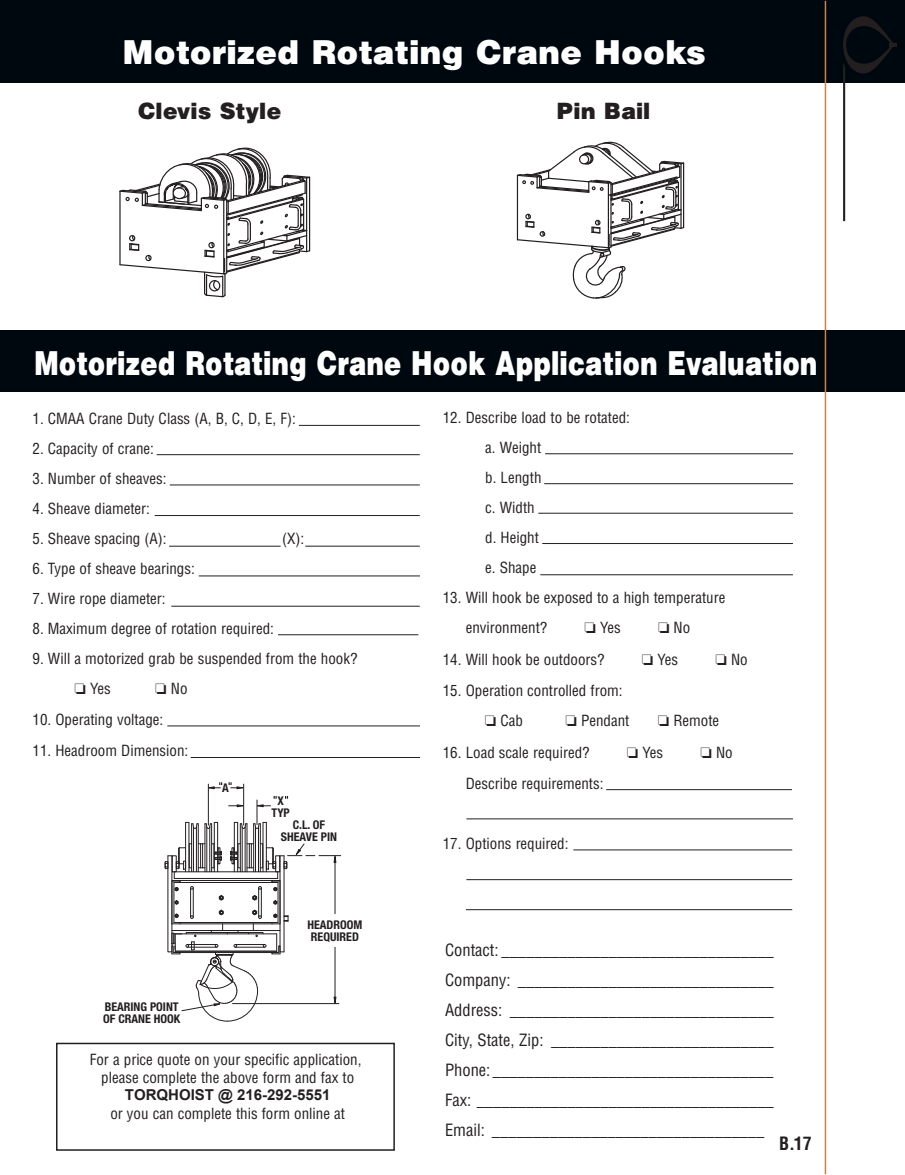
<style>
.page{position:relative;width:905px;height:1175px;background:#fff}
.page>*{position:absolute;margin:0;border:0;box-sizing:border-box;transform-origin:0 0}
.t1{font:33px "Cg Triumvirate Bl";color:#fff;scale:.8 1}
.t2{font:33px "Cg Triumvirate Bl";color:#fff}
.t3{font:22.5px "Cg Triumvirate Bl";color:#231f20}
.t4{font:700 condensed 18px "Helvetica";color:#231f20}
.t5{font:condensed 16.5px/30px "Helvetica";color:#231f20;text-align:justify}
.t6{font:condensed 15px/30px "Helvetica";color:#231f20}
.t7{font:700 condensed 12px/12px "Helvetica Neue";color:#231f20;text-align:center}
.s1{font-family:"Arial";font-weight:700;font-stretch:normal}
.s2{color:#fff}
</style>
<div class="page">
<div style="left:0;top:0;width:904px;height:83px;background:#00080f"></div>
<hr style="left:171px;top:606px;width:249px;height:1px;background:#231f20">
<hr style="left:199px;top:575px;width:221px;height:1px;background:#231f20">
<hr style="left:155px;top:515px;width:265px;height:1px;background:#231f20">
<hr style="left:170px;top:484px;width:250px;height:1px;background:#231f20">
<hr style="left:157px;top:454px;width:263px;height:1px;background:#231f20">
<hr style="left:299px;top:425px;width:121px;height:1px;background:#231f20">
<hr style="left:305px;top:546px;width:115px;height:1px;background:#231f20">
<hr style="left:169px;top:546px;width:111px;height:1px;background:#231f20">
<hr style="left:278px;top:634px;width:140px;height:1px;background:#231f20">
<hr style="left:542px;top:543px;width:251px;height:1px;background:#231f20">
<hr style="left:544px;top:483px;width:249px;height:1px;background:#231f20">
<hr style="left:545px;top:453px;width:248px;height:1px;background:#231f20">
<hr style="left:167px;top:725px;width:253px;height:1px;background:#231f20">
<hr style="left:191px;top:757px;width:229px;height:1px;background:#231f20">
<hr style="left:538px;top:513px;width:255px;height:1px;background:#231f20">
<hr style="left:540px;top:574px;width:253px;height:1px;background:#231f20">
<hr style="left:245px;top:827px;width:1px;height:44px;background:#231f20">
<hr style="left:246px;top:823px;width:1px;height:48px;background:#231f20">
<hr style="left:258px;top:827px;width:1px;height:44px;background:#231f20">
<hr style="left:255px;top:827px;width:1px;height:44px;background:#231f20">
<hr style="left:253px;top:823px;width:1px;height:48px;background:#231f20">
<hr style="left:260px;top:823px;width:1px;height:48px;background:#231f20">
<hr style="left:266px;top:822px;width:1px;height:49px;background:#231f20">
<hr style="left:262px;top:822px;width:1px;height:49px;background:#231f20">
<hr style="left:211px;top:823px;width:1px;height:48px;background:#231f20">
<hr style="left:204px;top:823px;width:1px;height:48px;background:#231f20">
<hr style="left:206px;top:827px;width:1px;height:44px;background:#231f20">
<hr style="left:209px;top:827px;width:1px;height:44px;background:#231f20">
<hr style="left:242px;top:827px;width:1px;height:44px;background:#231f20">
<hr style="left:240px;top:823px;width:1px;height:48px;background:#231f20">
<hr style="left:191px;top:823px;width:1px;height:48px;background:#231f20">
<hr style="left:198px;top:823px;width:1px;height:48px;background:#231f20">
<hr style="left:196px;top:827px;width:1px;height:44px;background:#231f20">
<hr style="left:193px;top:827px;width:1px;height:44px;background:#231f20">
<hr style="left:185px;top:822px;width:1px;height:49px;background:#231f20">
<hr style="left:188px;top:822px;width:1px;height:49px;background:#231f20">
<hr style="left:217px;top:822px;width:1px;height:49px;background:#231f20">
<hr style="left:214px;top:822px;width:1px;height:49px;background:#231f20">
<hr style="left:237px;top:822px;width:1px;height:49px;background:#231f20">
<hr style="left:234px;top:822px;width:1px;height:49px;background:#231f20">
<svg style="left:185px;top:822px;width:13px;height:7px"></svg>
<svg style="left:205px;top:822px;width:13px;height:7px"></svg>
<hr style="left:208px;top:784px;width:1px;height:41px;background:#231f20">
<hr style="left:243px;top:784px;width:1px;height:41px;background:#231f20">
<svg style="left:207px;top:782px;width:15px;height:7px"></svg>
<svg style="left:228px;top:782px;width:17px;height:7px"></svg>
<svg style="left:229px;top:796px;width:47px;height:33px"></svg>
<svg style="left:165px;top:842px;width:176px;height:180px"></svg>
<svg style="left:119px;top:147px;width:192px;height:151px"></svg>
<svg style="left:516px;top:141px;width:169px;height:158px"></svg>
<div style="left:0;top:330px;width:904px;height:61px;background:#00080f"></div>
<hr style="left:466px;top:818px;width:327px;height:1px;background:#231f20">
<hr style="left:606px;top:789px;width:186px;height:1px;background:#231f20">
<hr style="left:573px;top:849px;width:219px;height:1px;background:#231f20">
<hr style="left:466px;top:879px;width:326px;height:1px;background:#231f20">
<hr style="left:466px;top:909px;width:326px;height:1px;background:#231f20">
<div style="left:56px;top:1042px;width:339px;height:108px;border:2px solid #231f20"></div>
<hr style="left:824px;top:1px;width:2px;height:1173px;background:#f47421">
<svg style="left:843px;top:16px;width:53px;height:205px"></svg>
<p class="t2" style="left:123px;top:40px;width:585px">Motorized Rotating Crane Hooks</p>
<p class="t3" style="left:138px;top:103px;width:145px">Clevis Style</p>
<p class="t3" style="left:556px;top:102px;width:95px">Pin Bail</p>
<p class="t1" style="left:34px;top:351px;width:980px">Motorized Rotating Crane Hook Application Evaluation</p>
<p class="t6" style="left:33px;top:404px;width:265px">1. CMAA Crane Duty Class (A, B, C, D, E, F):</p>
<p class="t6" style="left:33px;top:434px;width:123px">2. Capacity of crane:</p>
<p class="t6" style="left:33px;top:464px;width:135px">3. Number of sheaves:</p>
<p class="t6" style="left:33px;top:494px;width:119px">4. Sheave diameter:</p>
<p class="t6" style="left:33px;top:524px;width:135px">5. Sheave spacing (A):</p>
<p class="t6" style="left:282px;top:524px;width:24px">(X):</p>
<p class="t6" style="left:33px;top:554px;width:164px">6. Type of sheave bearings:</p>
<p class="t6" style="left:33px;top:584px;width:135px">7. Wire rope diameter:</p>
<p class="t6" style="left:33px;top:614px;width:243px">8. Maximum degree of rotation required:</p>
<p class="t6" style="left:74px;top:644px;width:284px;text-indent:-42px">9. Will a motorized grab be suspended from the hook? ❏ Yes</p>
<p class="t6" style="left:155px;top:674px;width:34px">❏ No</p>
<p class="t6" style="left:33px;top:706px;width:132px">10. Operating voltage:</p>
<p class="t6" style="left:33px;top:736px;width:157px">11. Headroom Dimension:</p>
<p class="t7" style="left:222px;top:782px;width:8px">A</p>
<p class="t7" style="left:103px;top:1000px;width:78px;text-align:left">BEARING POINT<br>OF CRANE HOOK</p>
<p class="t7" style="left:271px;top:795px;width:20px">X<br>TYP</p>
<p class="t7" style="left:281px;top:818px;width:58px">C.L. OF<br>SHEAVE PIN</p>
<p class="t7" style="left:307px;top:918px;width:56px;text-align:left">HEADROOM<br>REQUIRED</p>
<p class="t6" style="left:90px;top:1051px;width:273px;line-height:17.9px;text-align:center">For a price quote on your specific application, please complete the above form and fax to <span class="s1">TORQHOIST @ 216-292-5551<br></span>or you can complete this form online at</p>
<p class="t6" style="left:485px;top:404px;width:146px;text-indent:-42px">12. Describe load to be rotated: a. Weight<br>b. Length<br>c. Width<br>d. Height<br>e. Shape</p>
<p class="t6" style="left:443px;top:584px;width:284px">13. Will hook be exposed to a high temperature</p>
<p class="t6" style="left:443px;top:614px;width:106px"><span class="s2">12.</span> environment?</p>
<p class="t6" style="left:584px;top:614px;width:38px">❏ Yes</p>
<p class="t6" style="left:658px;top:614px;width:34px">❏ No</p>
<p class="t6" style="left:443px;top:645px;width:163px">14. Will hook be outdoors?</p>
<p class="t6" style="left:642px;top:645px;width:38px">❏ Yes</p>
<p class="t6" style="left:715px;top:645px;width:34px">❏ No</p>
<p class="t6" style="left:485px;top:677px;width:139px;text-indent:-42px">15. Operation controlled from: ❏ Cab</p>
<p class="t6" style="left:565px;top:707px;width:65px">❏ Pendant</p>
<p class="t6" style="left:658px;top:707px;width:63px">❏ Remote</p>
<p class="t6" style="left:443px;top:738px;width:148px">16. Load scale required?</p>
<p class="t6" style="left:627px;top:738px;width:38px">❏ Yes</p>
<p class="t6" style="left:700px;top:738px;width:34px">❏ No</p>
<p class="t6" style="left:443px;top:770px;width:162px"><span class="s2">13.</span> Describe requirements:</p>
<p class="t6" style="left:443px;top:830px;width:127px">17. Options required:</p>
<p class="t5" style="left:445px;top:936px;width:330px">Contact: _________________________________ Company: _______________________________ Address: ________________________________ City, State, Zip: ___________________________ Phone: __________________________________ Fax: ____________________________________ Email: _________________________________</p>
<p class="t4" style="left:779px;top:1136px;width:34px">B.17</p>
</div>
